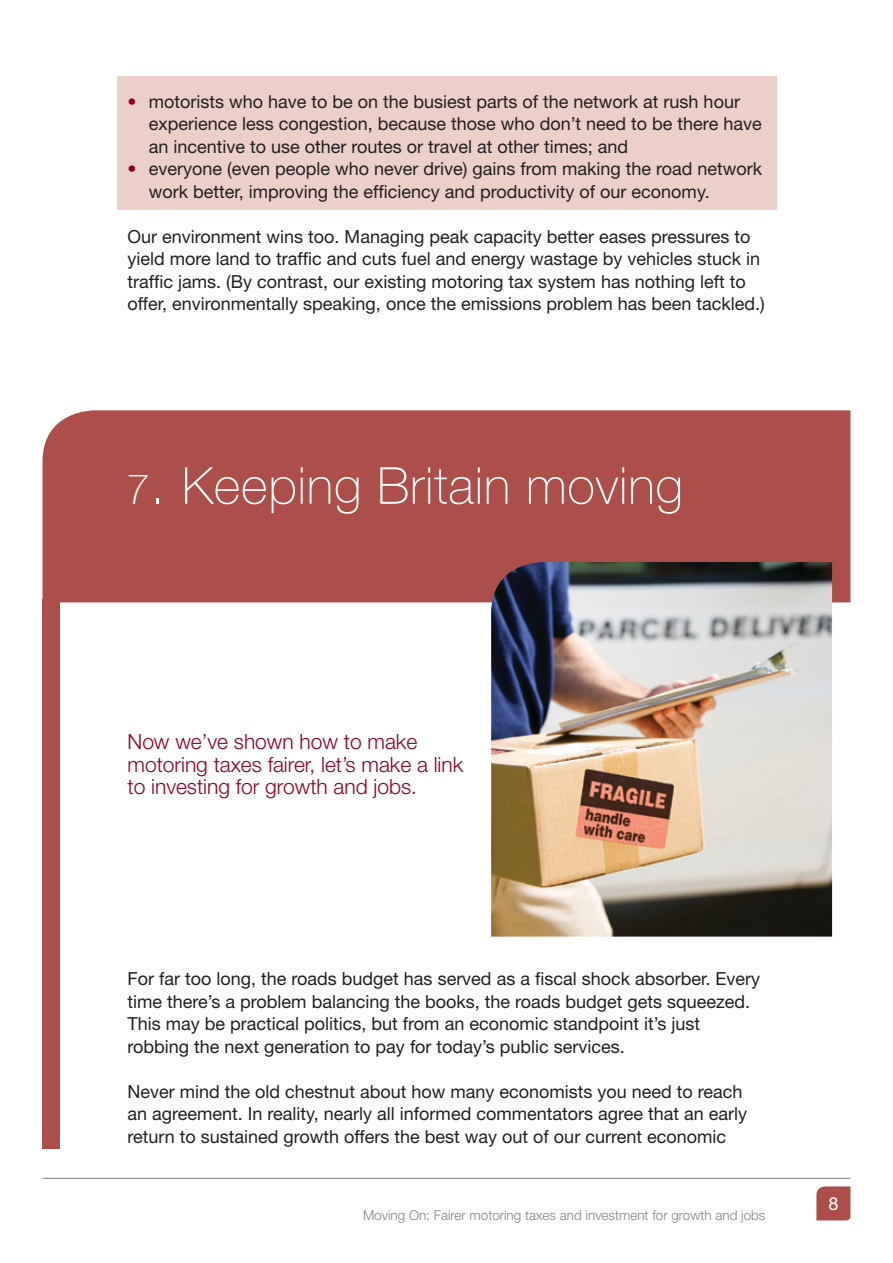
<style>
.page{position:relative;width:893px;height:1263px;background:#fff}
.page>*{position:absolute;margin:0;border:0;box-sizing:border-box;transform-origin:0 0}
.t1{font:100 51px "Helvetica Neue";letter-spacing:.015em;color:#fff}
.t2{font:300 21px/22.5px "Helvetica Neue";color:#8e001e}
.t3{font:18px/22.5px "Helvetica Neue";color:#231f20}
.t4{font:18px "Helvetica Neue";color:#fff}
.t5{font:300 13.5px "Helvetica Neue";color:#808285}
.s1{font-weight:500;color:#8e001e}
.s2{font-size:42px}
</style>
<div class="page">
<hr style="left:43px;top:1178px;width:807px;height:1px;background:#808285">
<svg style="left:816px;top:1186px;width:34px;height:34px"></svg>
<div style="left:43px;top:410px;width:807px;height:192px;background:#ac4f4b"></div>
<div style="left:43px;top:599px;width:17px;height:549px;background:#ac4f4b"></div>
<img style="left:491px;top:562px;width:341px;height:374px">
<div style="left:117px;top:77px;width:659px;height:133px;background:#ebcfc8"></div>
<p class="t3" style="left:149px;top:90px;width:614px;text-indent:-21px"><span class="s1">•</span> motorists who have to be on the busiest parts of the network at rush hour experience less congestion, because those who don’t need to be there have an incentive to use other routes or travel at other times; and</p>
<p class="t3" style="left:149px;top:157px;width:615px;text-indent:-21px"><span class="s1">•</span> everyone (even people who never drive) gains from making the road network work better, improving the efficiency and productivity of our economy.</p>
<p class="t3" style="left:128px;top:225px;width:639px">Our environment wins too. Managing peak capacity better eases pressures to yield more land to traffic and cuts fuel and energy wastage by vehicles stuck in traffic jams. (By contrast, our existing motoring tax system has nothing left to offer, environmentally speaking, once the emissions problem has been tackled.)</p>
<h1 class="t1" style="left:126px;top:456px;width:558px"><span class="s2">7</span>. Keeping Britain moving</h1>
<p class="t2" style="left:128px;top:730px;width:337px">Now we’ve shown how to make motoring taxes fairer, let’s make a link to investing for growth and jobs.</p>
<p class="t3" style="left:128px;top:967px;width:634px">For far too long, the roads budget has served as a fiscal shock absorber. Every time there’s a problem balancing the books, the roads budget gets squeezed.<br>This may be practical politics, but from an economic standpoint it’s just robbing the next generation to pay for today’s public services.</p>
<p class="t3" style="left:128px;top:1080px;width:621px">Never mind the old chestnut about how many economists you need to reach an agreement. In reality, nearly all informed commentators agree that an early return to sustained growth offers the best way out of our current economic</p>
<p class="t5" style="left:363px;top:1207px;width:404px">Moving On: Fairer motoring taxes and investment for growth and jobs</p>
<p class="t4" style="left:828px;top:1193px;width:12px">8</p>
</div>
